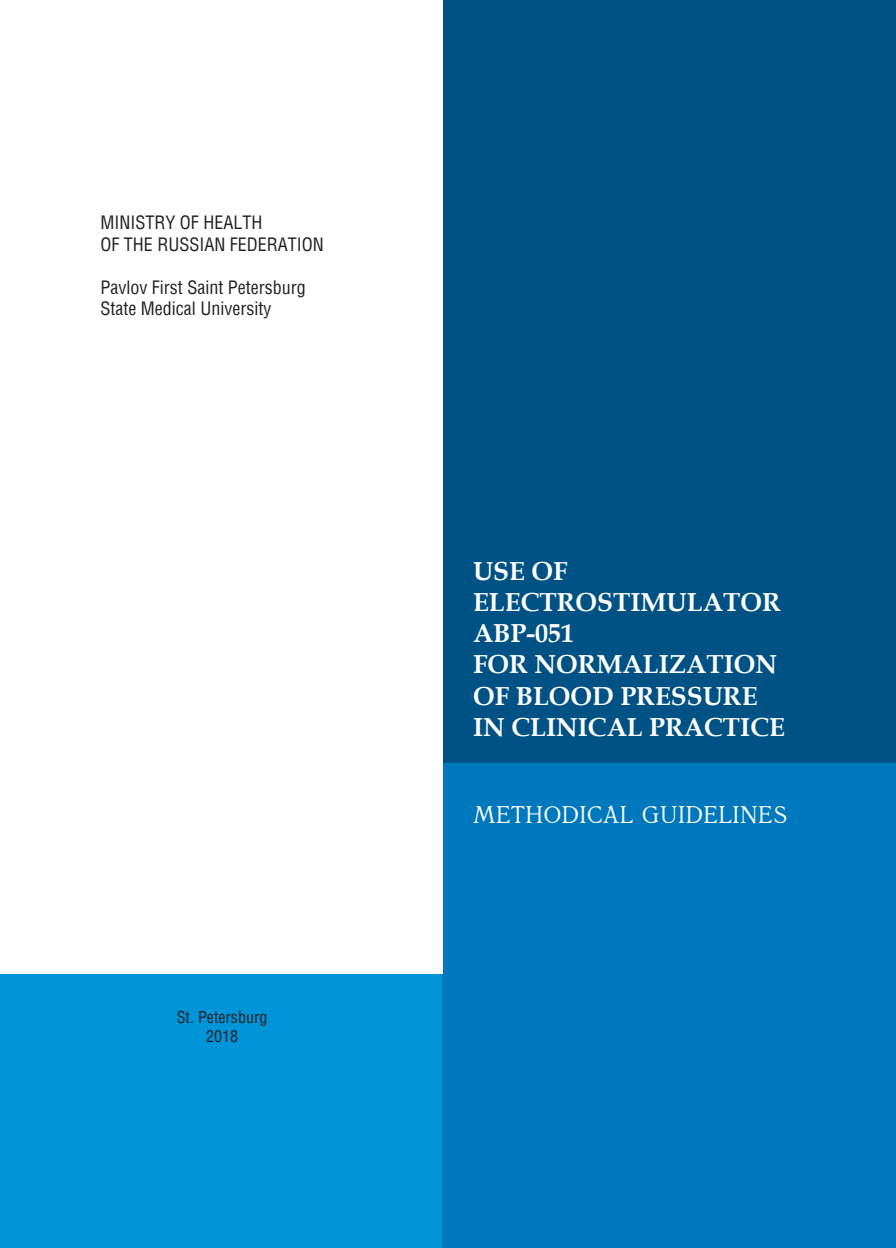
<style>
.page{position:relative;width:896px;height:1248px;background:#fff}
.page>*{position:absolute;margin:0;border:0;box-sizing:border-box;transform-origin:0 0}
.t1{font:700 26px "Book Antiqua";color:#fff}
.t2{font:24px "Antiqua";color:#fff}
.t3{font:18px/21.6px "AG Letterica Condensed";color:#231f20}
.t4{font:16px "AG Letterica Condensed";color:#231f20}
</style>
<div class="page">
<div style="left:0;top:973px;width:442px;height:274px;background:#0095d9"></div>
<div style="left:442px;top:0;width:454px;height:763px;background:#005285"></div>
<div style="left:442px;top:763px;width:454px;height:484px;background:#0078bd"></div>
<p class="t3" style="left:100px;top:211px;width:225px">MINISTRY OF HEALTH<br>OF THE RUSSIAN FEDERATION</p>
<p class="t3" style="left:100px;top:276px;width:207px">Pavlov First Saint Petersburg<br>State Medical University</p>
<p class="t4" style="left:177px;top:1007px;width:92px">St. Petersburg</p>
<p class="t4" style="left:206px;top:1026px;width:33px">2018</p>
<p class="t1" style="left:473px;top:553px;width:96px">USE OF</p>
<p class="t1" style="left:473px;top:584px;width:309px">ELECTROSTIMULATOR</p>
<p class="t1" style="left:473px;top:615px;width:103px">АВР-051</p>
<p class="t1" style="left:473px;top:646px;width:306px">FOR NORMALIZATION</p>
<p class="t1" style="left:473px;top:678px;width:286px">OF BLOOD PRESSURE</p>
<p class="t1" style="left:473px;top:709px;width:313px">IN CLINICAL PRACTICE</p>
<p class="t2" style="left:473px;top:801px;width:316px">METHODICAL GUIDELINES</p>
</div>
